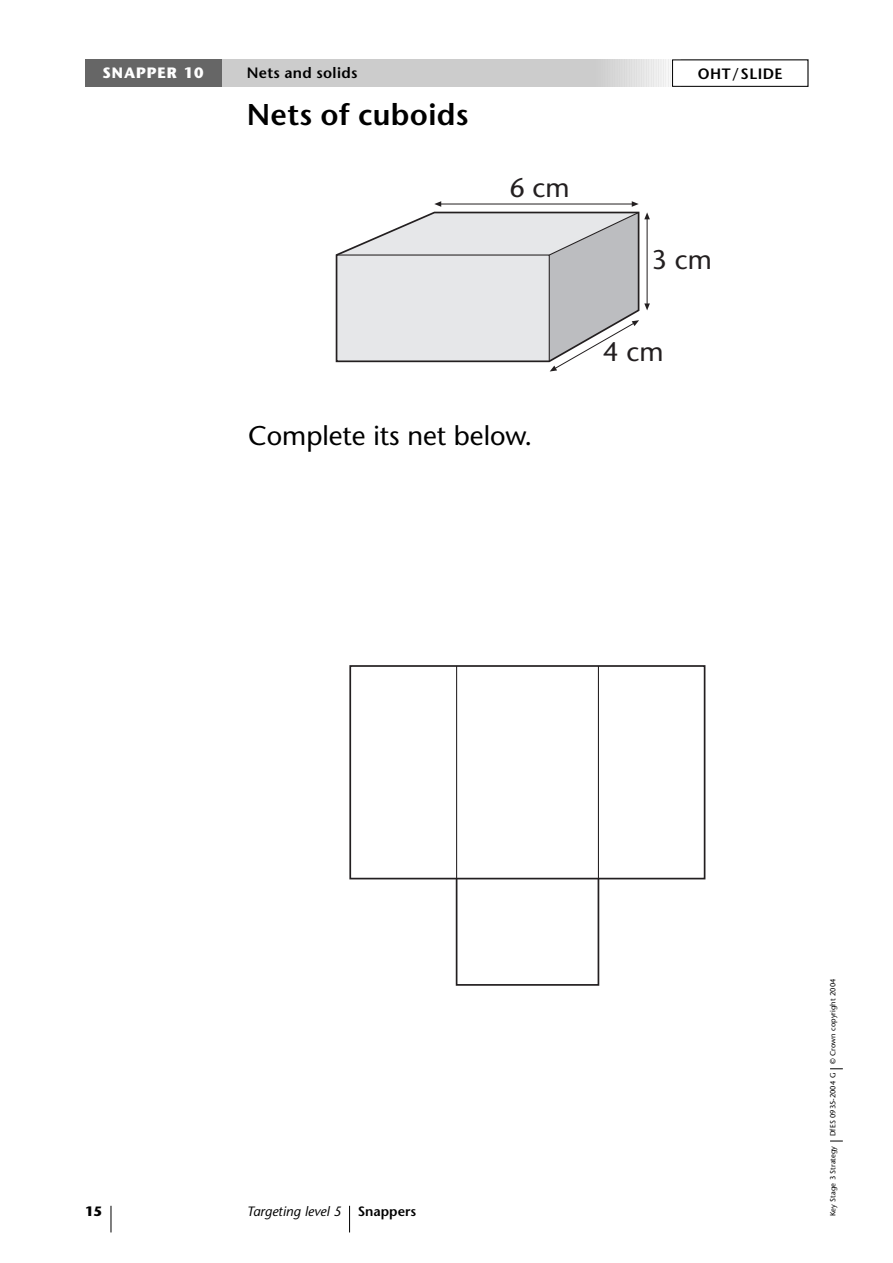
<style>
.page{position:relative;width:893px;height:1263px;background:#fff}
.page>*{position:absolute;margin:0;border:0;box-sizing:border-box;transform-origin:0 0}
.t1{font:600 30px "Stone Sans";letter-spacing:.01em;color:#000}
.t2{font:27px "Stone Sans";color:#000}
.t3{font:27px "Stone Sans";color:#231f20}
.t4{font:600 15px "Stone Sans";letter-spacing:.025em;color:#000}
.t5{font:700 15px "Stone Sans";letter-spacing:.065em;color:#fff}
.t6{font:italic 13.5px "Stone Sans";color:#000}
.t7{font:700 13.5px "Stone Sans";color:#000}
.t8{font:7.5px "Stone Sans";letter-spacing:.005em;color:#000}
.s1{font-weight:600;font-style:normal}
</style>
<div class="page">
<div style="left:85px;top:60px;width:723px;height:27px;background:#ccc"></div>
<svg style="left:349px;top:1206px;width:1px;height:26px"></svg>
<svg style="left:830px;top:1068px;width:12px;height:1px"></svg>
<svg style="left:830px;top:1141px;width:12px;height:1px"></svg>
<svg style="left:111px;top:1206px;width:1px;height:26px"></svg>
<div style="left:85px;top:60px;width:136px;height:27px;background:#666"></div>
<svg style="left:613px;top:60px;width:59px;height:27px"></svg>
<div style="left:673px;top:60px;width:134px;height:26px;background:#fff"></div>
<div style="left:672px;top:60px;width:136px;height:27px;border:1px solid #000"></div>
<svg style="left:335px;top:201px;width:315px;height:171px"></svg>
<div style="left:349px;top:665px;width:356px;height:214px;border:2px solid #231f20"></div>
<hr style="left:456px;top:666px;width:1px;height:213px;background:#231f20">
<hr style="left:598px;top:666px;width:1px;height:213px;background:#231f20">
<div style="left:456px;top:878px;width:143px;height:108px;border:2px solid #231f20"></div>
<h3 class="t4" style="left:247px;top:67px;width:112px">Nets and solids</h3>
<h3 class="t5" style="left:103px;top:67px;width:103px">SNAPPER 10</h3>
<h3 class="t4" style="left:697px;top:68px;width:86px">OHT/SLIDE</h3>
<h1 class="t1" style="left:247px;top:103px;width:223px">Nets of cuboids</h1>
<h2 class="t3" style="left:509px;top:177px;width:62px">6 cm</h2>
<h2 class="t2" style="left:248px;top:425px;width:285px">Complete its net below.</h2>
<h2 class="t3" style="left:651px;top:250px;width:62px">3 cm</h2>
<h2 class="t3" style="left:603px;top:342px;width:62px">4 cm</h2>
<h3 class="t7" style="left:85px;top:1206px;width:19px">15</h3>
<h3 class="t6" style="left:247px;top:1206px;width:171px">Targeting level 5 <span class="s1">Snappers</span></h3>
<p class="t8" style="left:830px;top:1136px;width:159px;rotate:-90deg">DfES 0935-2004 G © Crown copyright 2004</p>
<p class="t8" style="left:830px;top:1216px;width:72px;rotate:-90deg">Key Stage 3 Strategy</p>
</div>
